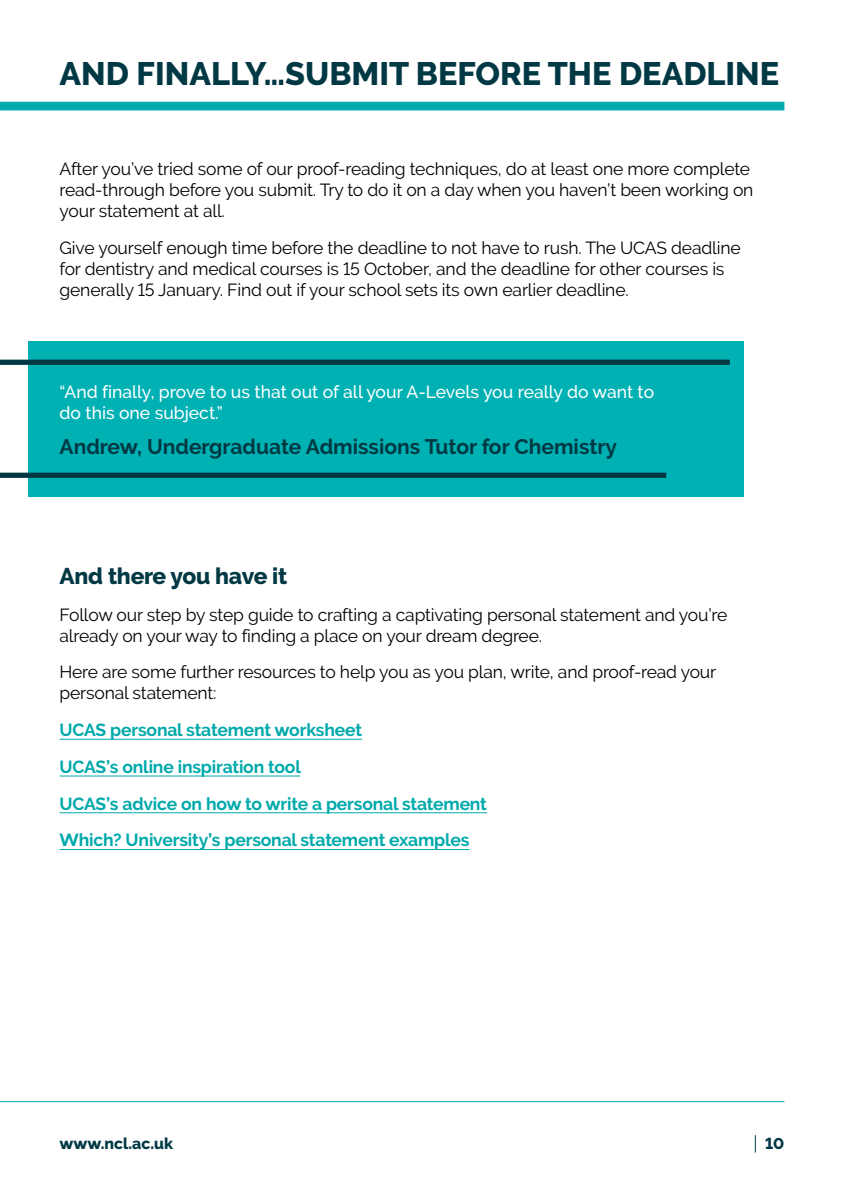
<style>
.page{position:relative;width:844px;height:1191px;background:#fff}
.page>*{position:absolute;margin:0;border:0;box-sizing:border-box;transform-origin:0 0}
.t1{font:800 32.38px "Derailed";color:#003843}
.t2{font:800 22.75px "Derailed";letter-spacing:-.01em;color:#003843}
.t3{font:700 21px "Derailed";color:#003843}
.t4{font:17.5px/21px "Derailed";letter-spacing:-.01em;color:#000}
.t5{font:700 17.5px/36.8px "Derailed";letter-spacing:-.01em;color:#00a9ab}
.t6{font:500 17.5px/21px "Derailed";color:#fff}
.t7{font:800 15.75px "Derailed";color:#003843}
</style>
<div class="page">
<hr style="left:0;top:1101px;width:784px;height:1px;background:#00a9ab">
<svg style="left:754px;top:1135px;width:1px;height:17px"></svg>
<div style="left:0;top:102px;width:784px;height:8px;background:#00a9ab"></div>
<div style="left:29px;top:341px;width:714px;height:155px;background:#00b1b4"></div>
<div style="left:0;top:359px;width:729px;height:6px;background:#003843"></div>
<div style="left:0;top:472px;width:666px;height:6px;background:#003843"></div>
<hr style="left:60px;top:739px;width:302px;height:1px;background:#00a9ab">
<hr style="left:60px;top:775px;width:240px;height:1px;background:#00a9ab">
<hr style="left:60px;top:812px;width:427px;height:1px;background:#00a9ab">
<hr style="left:60px;top:849px;width:409px;height:1px;background:#00a9ab">
<h1 class="t1" style="left:60px;top:55px;width:721px">AND FINALLY…SUBMIT BEFORE THE DEADLINE</h1>
<p class="t4" style="left:60px;top:158px;width:695px">After you’ve tried some of our proof-reading techniques, do at least one more complete read-through before you submit. Try to do it on a day when you haven’t been working on your statement at all.</p>
<p class="t4" style="left:60px;top:237px;width:682px">Give yourself enough time before the deadline to not have to rush. The UCAS deadline for dentistry and medical courses is 15 October, and the deadline for other courses is generally 15 January. Find out if your school sets its own earlier deadline.</p>
<p class="t6" style="left:60px;top:381px;width:596px">“And finally, prove to us that out of all your A-Levels you really do want to do this one subject.”</p>
<p class="t3" style="left:60px;top:434px;width:559px">Andrew, Undergraduate Admissions Tutor for Chemistry</p>
<h2 class="t2" style="left:60px;top:563px;width:229px">And there you have it</h2>
<p class="t4" style="left:60px;top:604px;width:669px">Follow our step by step guide to crafting a captivating personal statement and you’re already on your way to finding a place on your dream degree.</p>
<p class="t4" style="left:60px;top:661px;width:658px">Here are some further resources to help you as you plan, write, and proof-read your personal statement:</p>
<p class="t5" style="left:60px;top:711px;width:429px">UCAS personal statement worksheet<br>UCAS’s online inspiration tool<br>UCAS’s advice on how to write a personal statement Which? University’s personal statement examples</p>
<p class="t7" style="left:60px;top:1134px;width:115px">www.ncl.ac.uk</p>
<p class="t7" style="left:764px;top:1134px;width:21px">10</p>
</div>
